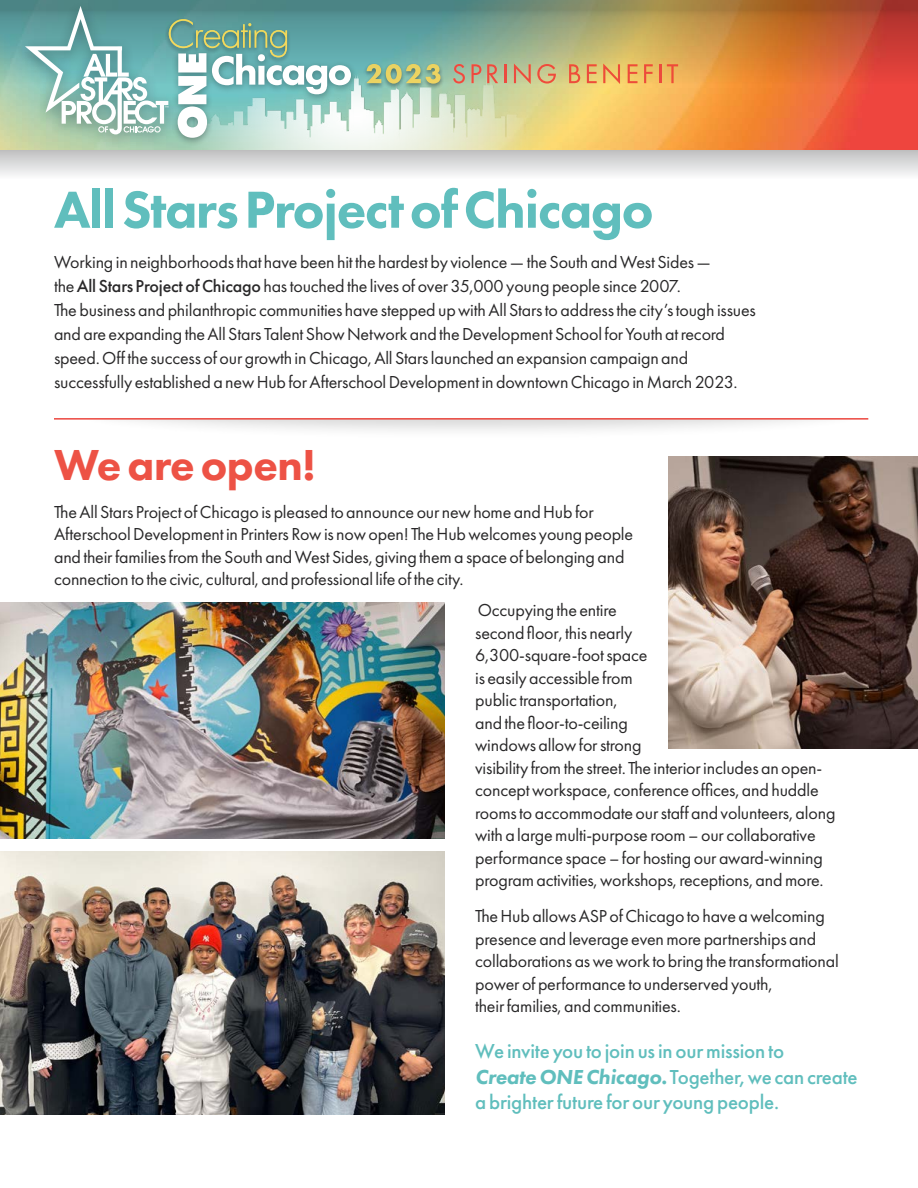
<style>
.page{position:relative;width:918px;height:1188px;background:#fff}
.page>*{position:absolute;margin:0;border:0;box-sizing:border-box;transform-origin:0 0}
.t1{font:800 54px "Futura PT";letter-spacing:-.025em;color:#60bebd}
.t2{font:800 45px "Futura PT";letter-spacing:-.01em;color:#ed5245}
.t3{font:500 21px/25.5px "Futura PT";letter-spacing:-.01em;color:#60bebd}
.t4{font:18px/22.5px "Futura PT";letter-spacing:-.01em;color:#292829}
.s1{font-weight:500}
.s2{font-weight:800;font-style:italic}
</style>
<div class="page">
<svg style="left:0;top:149px;width:918px;height:26px;background:#d9d8d7"></svg>
<img style="left:0;top:83px;width:918px;height:66px">
<img style="left:0;top:0;width:918px;height:83px">
<div style="left:14px;top:0;width:167px;height:151px;background:#000;opacity:.33"></div>
<img style="left:152px;top:27px;width:416px;height:122px">
<div style="left:170px;top:48px;width:188px;height:99px;background:#000;opacity:.33"></div>
<svg style="left:25px;top:6px;width:326px;height:132px"></svg>
<div style="left:362px;top:62px;width:83px;height:28px;background:#000;opacity:.45"></div>
<svg style="left:366px;top:64px;width:75px;height:20px"></svg>
<svg style="left:453px;top:64px;width:12px;height:19px"></svg>
<svg style="left:472px;top:64px;width:9px;height:19px"></svg>
<svg style="left:487px;top:64px;width:11px;height:19px"></svg>
<svg style="left:504px;top:64px;width:2px;height:19px"></svg>
<svg style="left:514px;top:64px;width:17px;height:20px"></svg>
<svg style="left:537px;top:64px;width:19px;height:19px"></svg>
<svg style="left:569px;top:64px;width:11px;height:19px"></svg>
<svg style="left:587px;top:64px;width:10px;height:19px"></svg>
<svg style="left:603px;top:64px;width:17px;height:20px"></svg>
<svg style="left:628px;top:64px;width:9px;height:19px"></svg>
<svg style="left:644px;top:64px;width:9px;height:19px"></svg>
<svg style="left:659px;top:64px;width:2px;height:19px"></svg>
<svg style="left:667px;top:64px;width:11px;height:19px"></svg>
<div style="left:75px;top:418px;width:784px;height:23px;background:#000;opacity:.33"></div>
<hr style="left:54px;top:418px;width:814px;height:2px;background:#ec463e">
<img style="left:0;top:603px;width:445px;height:236px">
<img style="left:0;top:851px;width:445px;height:264px">
<img style="left:669px;top:457px;width:249px;height:291px">
<h1 class="t1" style="left:54px;top:176px;width:601px">All Stars Project of Chicago</h1>
<p class="t4" style="left:54px;top:250px;width:703px;line-height:24px">Working in neighborhoods that have been hit the hardest by violence — the South and West Sides —<br>the <span class="s1">All Stars Project of Chicago</span> has touched the lives of over 35,000 young people since 2007.<br>The business and philanthropic communities have stepped up with All Stars to address the city’s tough issues and are expanding the All Stars Talent Show Network and the Development School for Youth at record speed. Off the success of our growth in Chicago, All Stars launched an expansion campaign and successfully established a new Hub for Afterschool Development in downtown Chicago in March 2023.</p>
<h2 class="t2" style="left:54px;top:437px;width:263px">We are open!</h2>
<p class="t4" style="left:54px;top:501px;width:581px">The All Stars Project of Chicago is pleased to announce our new home and Hub for Afterschool Development in Printers Row is now open! The Hub welcomes young people and their families from the South and West Sides, giving them a space of belonging and connection to the civic, cultural, and professional life of the city.</p>
<p class="t4" style="left:475px;top:599px;width:362px">Occupying the entire<br>second floor, this nearly<br>6,300-square-foot space<br>is easily accessible from<br>public transportation,<br>and the floor-to-ceiling<br>windows allow for strong<br>visibility from the street. The interior includes an open&shy;concept workspace, conference offices, and huddle rooms to accommodate our staff and volunteers, along with a large multi-purpose room – our collaborative performance space – for hosting our award-winning program activities, workshops, receptions, and more.</p>
<p class="t4" style="left:475px;top:905px;width:365px">The Hub allows ASP of Chicago to have a welcoming presence and leverage even more partnerships and collaborations as we work to bring the transformational power of performance to underserved youth,<br>their families, and communities.</p>
<p class="t3" style="left:475px;top:1038px;width:384px">We invite you to join us in our mission to<br><span class="s2">Create ONE Chicago.</span> Together, we can create a brighter future for our young people.</p>
</div>
